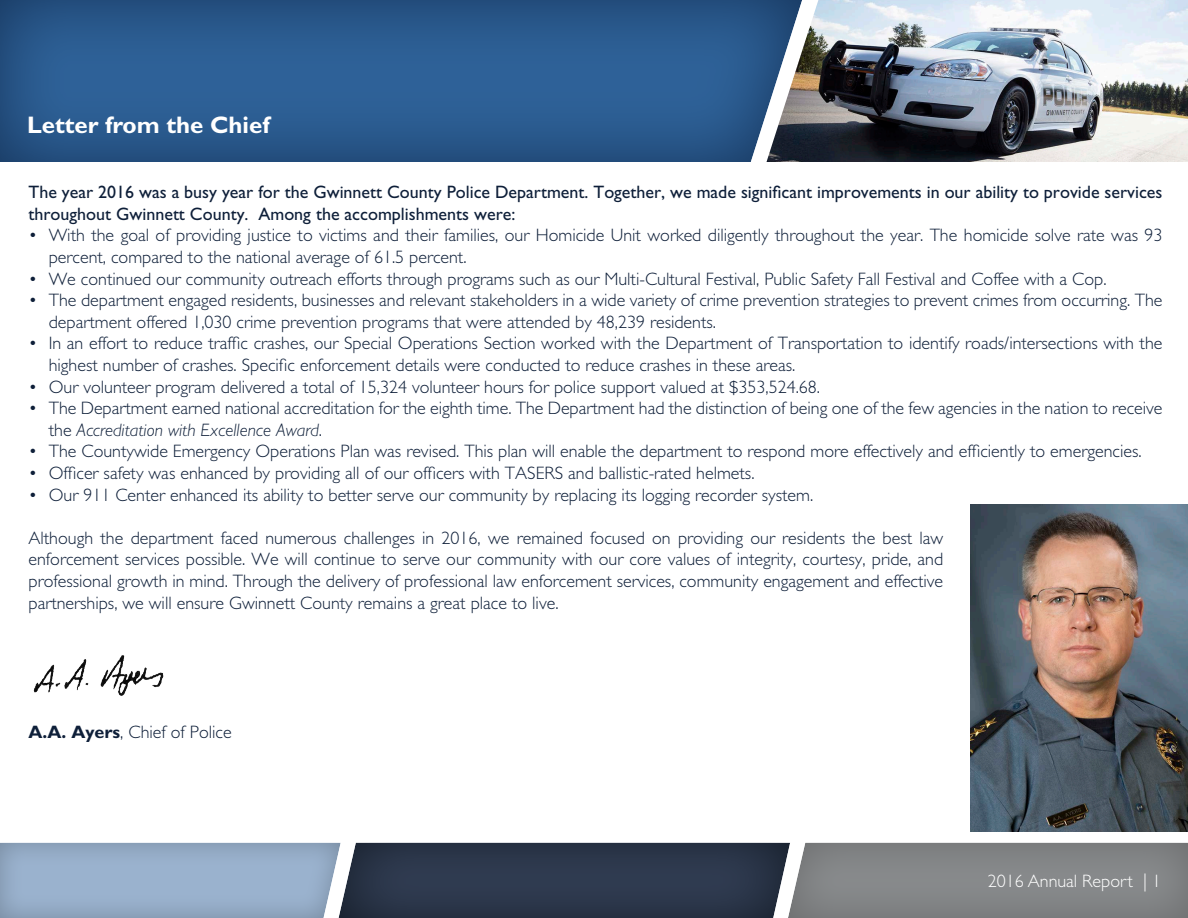
<style>
.page{position:relative;width:1188px;height:918px;background:#fff}
.page>*{position:absolute;margin:0;border:0;box-sizing:border-box;transform-origin:0 0}
.t1{font:700 24px "Gill Sans";color:#fff}
.t2{font:300 18px/21.6px "Gill Sans";color:#0e1f39}
.t3{font:18px/21.6px "Gill Sans";color:#0e1f39}
.t4{font:300 18px "Gill Sans";color:#fff}
.s1{font-style:italic}
.s2{font-weight:700}
</style>
<div class="page">
<img style="left:802px;top:0;width:386px;height:162px">
<div style="left:0;top:0;width:802px;height:164px;background:#265085;opacity:.7"></div>
<img style="left:970px;top:505px;width:218px;height:326px">
<div style="left:0;top:840px;width:342px;height:78px;background:#f7f9fa"></div>
<div style="left:786px;top:840px;width:402px;height:78px;background:#939698;opacity:.75"></div>
<svg style="left:0;top:843px;width:1188px;height:75px"></svg>
<div style="left:337px;top:840px;width:454px;height:78px;background:#43516d;opacity:.75"></div>
<img style="left:33px;top:655px;width:131px;height:41px">
<h1 class="t1" style="left:27px;top:111px;width:244px">Letter from the Chief</h1>
<p class="t3" style="left:28px;top:181px;width:1136px">The year 2016 was a busy year for the Gwinnett County Police Department. Together, we made significant improvements in our ability to provide services throughout Gwinnett County. Among the accomplishments were:</p>
<p class="t2" style="left:49px;top:225px;width:1115px;text-indent:-20px">• With the goal of providing justice to victims and their families, our Homicide Unit worked diligently throughout the year. The homicide solve rate was 93 percent, compared to the national average of 61.5 percent.</p>
<p class="t2" style="left:28px;top:268px;width:1080px">• We continued our community outreach efforts through programs such as our Multi-Cultural Festival, Public Safety Fall Festival and Coffee with a Cop.</p>
<p class="t2" style="left:49px;top:290px;width:1115px;text-indent:-20px">• The department engaged residents, businesses and relevant stakeholders in a wide variety of crime prevention strategies to prevent crimes from occurring. The department offered 1,030 crime prevention programs that were attended by 48,239 residents.</p>
<p class="t2" style="left:49px;top:333px;width:1115px;text-indent:-20px">• In an effort to reduce traffic crashes, our Special Operations Section worked with the Department of Transportation to identify roads/intersections with the highest number of crashes. Specific enforcement details were conducted to reduce crashes in these areas.</p>
<p class="t2" style="left:28px;top:376px;width:793px">• Our volunteer program delivered a total of 15,324 volunteer hours for police support valued at $353,524.68.</p>
<p class="t2" style="left:49px;top:398px;width:1115px;text-indent:-20px">• The Department earned national accreditation for the eighth time. The Department had the distinction of being one of the few agencies in the nation to receive the <span class="s1">Accreditation with Excellence Award</span>.</p>
<p class="t2" style="left:28px;top:441px;width:1115px">• The Countywide Emergency Operations Plan was revised. This plan will enable the department to respond more effectively and efficiently to emergencies.</p>
<p class="t2" style="left:28px;top:462px;width:728px">• Officer safety was enhanced by providing all of our officers with TASERS and ballistic-rated helmets.</p>
<p class="t2" style="left:28px;top:484px;width:786px">• Our 911 Center enhanced its ability to better serve our community by replacing its logging recorder system.</p>
<p class="t2" style="left:28px;top:527px;width:916px;text-align:justify">Although the department faced numerous challenges in 2016, we remained focused on providing our residents the best law enforcement services possible. We will continue to serve our community with our core values of integrity, courtesy, pride, and professional growth in mind. Through the delivery of professional law enforcement services, community engagement and effective partnerships, we will ensure Gwinnett County remains a great place to live.</p>
<p class="t2" style="left:28px;top:722px;width:205px"><span class="s2">A.A. Ayers</span>, Chief of Police</p>
<p class="t4" style="left:988px;top:870px;width:175px">2016 Annual Report | 1</p>
</div>
